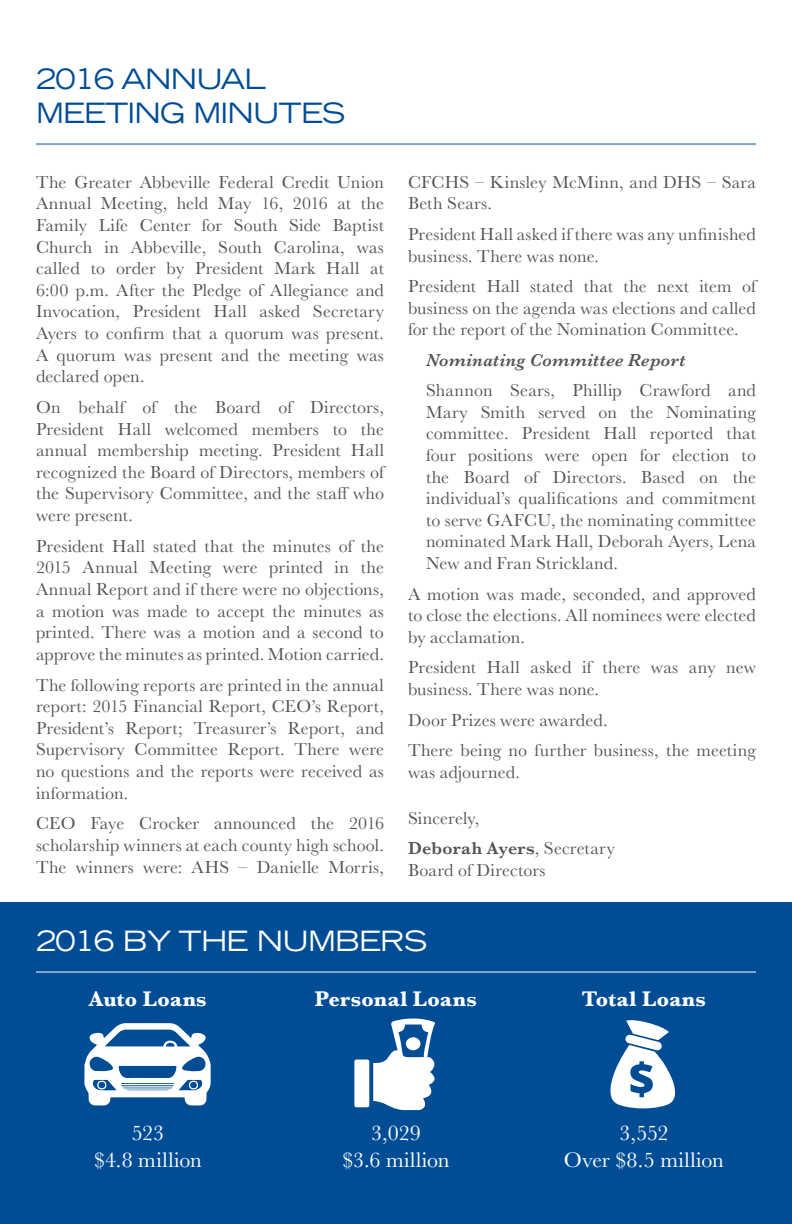
<style>
.page{position:relative;width:792px;height:1224px;background:#fff}
.page>*{position:absolute;margin:0;border:0;box-sizing:border-box;transform-origin:0 0}
.t1{font:expanded 28px/33.6px "Trade Gothic LT Std";letter-spacing:-.03em;color:#004d95}
.t2{font:expanded 28px "Trade Gothic LT Std";letter-spacing:-.03em;color:#fff}
.t3{font:22px/26.4px "Baskerville";letter-spacing:.005em;color:#fff;text-align:center}
.t4{font:700 22px "Baskerville";letter-spacing:.015em;color:#fff}
.t5{font:18px/21.6px "Baskerville";letter-spacing:.01em;color:#545355;text-align:justify}
.t6{font:italic 600 18px "Baskerville";letter-spacing:.02em;color:#545355}
.s1{font-weight:600}
</style>
<div class="page">
<hr style="left:36px;top:143px;width:720px;height:2px;background:#004d95">
<div style="left:0;top:903px;width:792px;height:321px;background:#004d95"></div>
<hr style="left:36px;top:971px;width:720px;height:2px;background:#fff">
<svg style="left:610px;top:1020px;width:65px;height:88px"></svg>
<div style="left:354px;top:1060px;width:15px;height:47px;background:#fff;border-radius:2px"></div>
<svg style="left:373px;top:1018px;width:62px;height:92px"></svg>
<div style="left:406px;top:1037px;width:14px;height:13px;background:#fff;border-radius:50%"></div>
<svg style="left:84px;top:1023px;width:127px;height:82px"></svg>
<h1 class="t1" style="left:36px;top:62px;width:311px">2016 ANNUAL<br>MEETING MINUTES</h1>
<p class="t5" style="left:36px;top:171px;width:350px">The Greater Abbeville Federal Credit Union Annual Meeting, held May 16, 2016 at the Family Life Center for South Side Baptist Church in Abbeville, South Carolina, was called to order by President Mark Hall at 6:00 p.m. After the Pledge of Allegiance and Invocation, President Hall asked Secretary Ayers to confirm that a quorum was present.<br>A quorum was present and the meeting was declared open.</p>
<p class="t5" style="left:36px;top:397px;width:350px">On behalf of the Board of Directors, President Hall welcomed members to the annual membership meeting. President Hall recognized the Board of Directors, members of the Supervisory Committee, and the staff who were present.</p>
<p class="t5" style="left:36px;top:535px;width:350px">President Hall stated that the minutes of the 2015 Annual Meeting were printed in the Annual Report and if there were no objections, a motion was made to accept the minutes as printed. There was a motion and a second to approve the minutes as printed. Motion carried.</p>
<p class="t5" style="left:36px;top:674px;width:350px">The following reports are printed in the annual report: 2015 Financial Report, CEO’s Report, President’s Report; Treasurer’s Report, and Supervisory Committee Report. There were no questions and the reports were received as information.</p>
<p class="t5" style="left:36px;top:813px;width:350px">CEO Faye Crocker announced the 2016 scholarship winners at each county high school.<br>The winners were: AHS – Danielle Morris,</p>
<p class="t5" style="left:408px;top:171px;width:350px">CFCHS – Kinsley McMinn, and DHS – Sara<br>Beth Sears.</p>
<p class="t5" style="left:408px;top:224px;width:349px">President Hall asked if there was any unfinished business. There was none.</p>
<p class="t5" style="left:408px;top:276px;width:349px">President Hall stated that the next item of business on the agenda was elections and called for the report of the Nomination Committee.</p>
<p class="t6" style="left:426px;top:348px;width:261px">Nominating Committee Report</p>
<p class="t5" style="left:426px;top:380px;width:332px">Shannon Sears, Phillip Crawford and Mary Smith served on the Nominating committee. President Hall reported that four positions were open for election to the Board of Directors. Based on the individual’s qualifications and commitment to serve GAFCU, the nominating committee nominated Mark Hall, Deborah Ayers, Lena New and Fran Strickland.</p>
<p class="t5" style="left:408px;top:583px;width:350px">A motion was made, seconded, and approved to close the elections. All nominees were elected by acclamation.</p>
<p class="t5" style="left:408px;top:657px;width:349px">President Hall asked if there was any new business. There was none.</p>
<p class="t5" style="left:408px;top:705px;width:350px;line-height:30.6px">Door Prizes were awarded.<br>There being no further business, the meeting</p>
<p class="t5" style="left:408px;top:761px;width:113px">was adjourned.</p>
<p class="t5" style="left:408px;top:803px;width:208px;line-height:30.6px">Sincerely,<br><span class="s1">Deborah Ayers</span>, Secretary</p>
<p class="t5" style="left:408px;top:860px;width:139px">Board of Directors</p>
<h1 class="t2" style="left:36px;top:923px;width:393px">2016 BY THE NUMBERS</h1>
<p class="t4" style="left:89px;top:984px;width:119px">Auto Loans</p>
<p class="t4" style="left:315px;top:984px;width:164px">Personal Loans</p>
<p class="t3" style="left:94px;top:1120px;width:109px">523<br>$4.8 million</p>
<p class="t3" style="left:342px;top:1120px;width:109px">3,029<br>$3.6 million</p>
<p class="t4" style="left:582px;top:984px;width:126px">Total Loans</p>
<p class="t3" style="left:564px;top:1120px;width:162px">3,552<br>Over $8.5 million</p>
</div>
